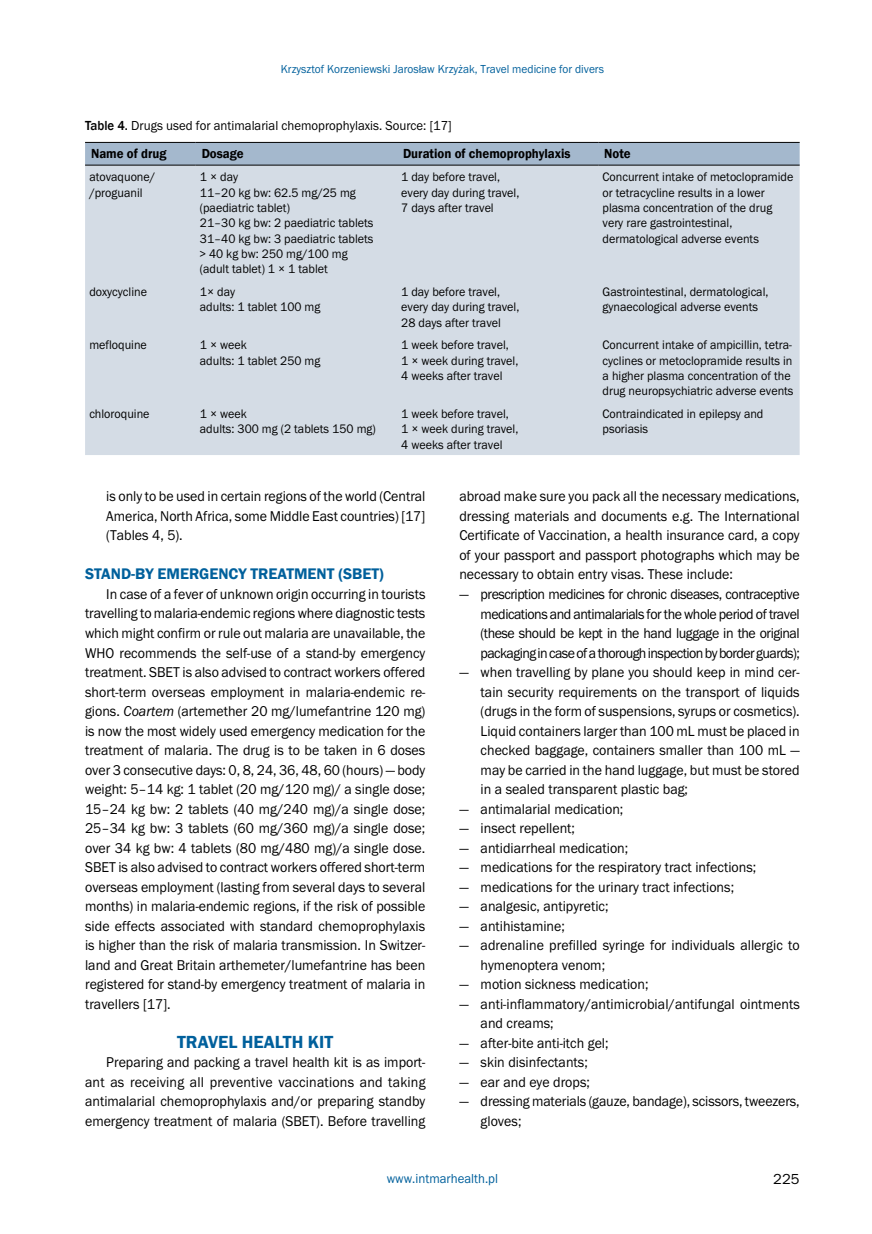
<style>
.page{position:relative;width:872px;height:1234px;background:#fff}
.page>*{position:absolute;margin:0;border:0;box-sizing:border-box;transform-origin:0 0}
.t1{font:600 18px "Franklin Gothic";color:#00609c}
.t2{font:600 15.75px "Franklin Gothic";color:#00609c}
.t3{font:15px "Franklin Got Itc TEE";color:#000}
.t4{font:14.7px/19.5px "Franklin Got Itc TEE";color:#000;text-align:justify;scale:.95 1}
.t5{font:13.5px "Franklin Got Itc TEE";color:#000;scale:.95 1}
.t6{font:600 13.5px "Franklin Gothic";color:#000;scale:.95 1}
.t7{font:13.5px "Franklin Got Itc TEE";color:#00609c;scale:.95 1}
.t8{font:12.75px/15.3px "Franklin Got Itc TEE";color:#000;scale:.95 1}
.t9{font:12px "Franklin Got Itc TEE";color:#00609c;scale:.95 1}
.s1{font-family:"Franklin Gothic";font-weight:500}
.s2{font-style:italic}
</style>
<div class="page">
<div style="left:85px;top:143px;width:714px;height:22px;background:#a4b8cd"></div>
<div style="left:85px;top:166px;width:714px;height:289px;background:#d4dce5"></div>
<hr style="left:85px;top:142px;width:111px;height:1px;background:#000">
<hr style="left:196px;top:142px;width:201px;height:1px;background:#000">
<hr style="left:397px;top:142px;width:201px;height:1px;background:#000">
<hr style="left:598px;top:142px;width:201px;height:1px;background:#000">
<hr style="left:85px;top:165px;width:111px;height:1px;background:#000">
<hr style="left:196px;top:165px;width:201px;height:1px;background:#000">
<hr style="left:397px;top:165px;width:201px;height:1px;background:#000">
<hr style="left:598px;top:165px;width:201px;height:1px;background:#000">
<p class="t9" style="left:281px;top:62px;width:342px">Krzysztof Korzeniewski Jarosław Krzyżak, Travel medicine for divers</p>
<p class="t5" style="left:85px;top:118px;width:387px"><span class="s1">Table 4.</span> Drugs used for antimalarial chemoprophylaxis. Source: [17]</p>
<p class="t6" style="left:91px;top:145px;width:81px">Name of drug</p>
<p class="t6" style="left:202px;top:145px;width:46px">Dosage</p>
<p class="t6" style="left:403px;top:145px;width:178px">Duration of chemoprophylaxis</p>
<p class="t6" style="left:604px;top:145px;width:29px">Note</p>
<p class="t8" style="left:89px;top:170px;width:71px">atovaquone/ /proguanil</p>
<p class="t8" style="left:200px;top:170px;width:184px">1 × day<br>11–20 kg bw: 62.5 mg/25 mg (paediatric tablet)<br>21–30 kg bw: 2 paediatric tablets<br>31–40 kg bw: 3 paediatric tablets &gt; 40 kg bw: 250 mg/100 mg (adult tablet) 1 × 1 tablet</p>
<p class="t8" style="left:401px;top:170px;width:126px">1 day before travel, every day during travel,<br>7 days after travel</p>
<p class="t8" style="left:602px;top:170px;width:202px">Concurrent intake of metoclopramide or tetracycline results in a lower plasma concentration of the drug very rare gastrointestinal, dermatological adverse events</p>
<p class="t8" style="left:89px;top:284px;width:62px">doxycycline</p>
<p class="t8" style="left:200px;top:284px;width:128px">1× day<br>adults: 1 tablet 100 mg</p>
<p class="t8" style="left:401px;top:284px;width:126px">1 day before travel, every day during travel,<br>28 days after travel</p>
<p class="t8" style="left:602px;top:284px;width:176px">Gastrointestinal, dermatological, gynaecological adverse events</p>
<p class="t8" style="left:89px;top:337px;width:62px">mefloquine</p>
<p class="t8" style="left:200px;top:337px;width:128px">1 × week<br>adults: 1 tablet 250 mg</p>
<p class="t8" style="left:401px;top:337px;width:125px">1 week before travel,<br>1 × week during travel,<br>4 weeks after travel</p>
<p class="t8" style="left:602px;top:337px;width:202px">Concurrent intake of ampicillin, tetra&shy;cyclines or metoclopramide results in a higher plasma concentration of the drug neuropsychiatric adverse events</p>
<p class="t8" style="left:89px;top:406px;width:65px">chloroquine</p>
<p class="t8" style="left:200px;top:406px;width:187px">1 × week<br>adults: 300 mg (2 tablets 150 mg)</p>
<p class="t8" style="left:401px;top:406px;width:125px">1 week before travel,<br>1 × week during travel,<br>4 weeks after travel</p>
<p class="t8" style="left:602px;top:406px;width:171px">Contraindicated in epilepsy and psoriasis</p>
<p class="t4" style="left:106px;top:487px;width:337px">is only to be used in certain regions of the world (Central America, North Africa, some Middle East countries) [17] (Tables 4, 5).</p>
<p class="t2" style="left:85px;top:564px;width:11px">Stand</p>
<p class="t2" style="left:131px;top:564px;width:38px">-by eme</p>
<p class="t2" style="left:189px;top:564px;width:90px">rgency treatment</p>
<p class="t2" style="left:338px;top:564px;width:47px">(SB ET)</p>
<p class="t4" style="left:85px;top:584px;width:360px;text-indent:21px">In case of a fever of unknown origin occurring in tourists travelling to malaria-endemic regions where diagnostic tests which might confirm or rule out malaria are unavailable, the WHO recommends the self-use of a stand-by emergency treatment. SBET is also advised to contract workers offered short-term overseas employment in malaria-endemic re&shy;gions. <span class="s2">Coartem</span> (artemether 20 mg/lumefantrine 120 mg) is now the most widely used emergency medication for the treatment of malaria. The drug is to be taken in 6 doses over 3 consecutive days: 0, 8, 24, 36, 48, 60 (hours) — body weight: 5–14 kg: 1 tablet (20 mg/120 mg)/ a single dose; 15–24 kg bw: 2 tablets (40 mg/240 mg)/a single dose; 25–34 kg bw: 3 tablets (60 mg/360 mg)/a single dose; over 34 kg bw: 4 tablets (80 mg/480 mg)/a single dose.<br>SBET is also advised to contract workers offered short-term overseas employment (lasting from several days to several months) in malaria-endemic regions, if the risk of possible side effects associated with standard chemoprophylaxis is higher than the risk of malaria transmission. In Switzer&shy;land and Great Britain arthemeter/lumefantrine has been registered for stand-by emergency treatment of malaria in travellers [17].</p>
<p class="t1" style="left:177px;top:1030px;width:158px">TRAVEL HEALTH KIT</p>
<p class="t4" style="left:85px;top:1052px;width:360px;text-indent:21px">Preparing and packing a travel health kit is as import&shy;ant as receiving all preventive vaccinations and taking antimalarial chemoprophylaxis and/or preparing standby emergency treatment of malaria (SBET). Before travelling</p>
<p class="t4" style="left:459px;top:487px;width:360px">abroad make sure you pack all the necessary medications, dressing materials and documents e.g. The International Certificate of Vaccination, a health insurance card, a copy of your passport and passport photographs which may be necessary to obtain entry visas. These include:</p>
<p class="t4" style="left:480px;top:584px;width:337px;text-indent:-21px">— prescription medicines for chronic diseases, contraceptive medications and antimalarials for the whole period of travel (these should be kept in the hand luggage in the original packaging in case of a thorough inspection by border guards);</p>
<p class="t4" style="left:480px;top:662px;width:337px;text-indent:-21px">— when travelling by plane you should keep in mind cer&shy;tain security requirements on the transport of liquids (drugs in the form of suspensions, syrups or cosmetics).<br>Liquid containers larger than 100 mL must be placed in checked baggage, containers smaller than 100 mL — may be carried in the hand luggage, but must be stored in a sealed transparent plastic bag;</p>
<p class="t4" style="left:459px;top:799px;width:174px">— antimalarial medication;</p>
<p class="t4" style="left:459px;top:818px;width:123px">— insect repellent;</p>
<p class="t4" style="left:459px;top:838px;width:179px">— antidiarrheal medication;</p>
<p class="t4" style="left:459px;top:857px;width:314px">— medications for the respiratory tract infections;</p>
<p class="t4" style="left:459px;top:877px;width:291px">— medications for the urinary tract infections;</p>
<p class="t4" style="left:459px;top:896px;width:158px">— analgesic, antipyretic;</p>
<p class="t4" style="left:459px;top:916px;width:112px">— antihistamine;</p>
<p class="t4" style="left:480px;top:935px;width:337px;text-indent:-21px">— adrenaline prefilled syringe for individuals allergic to hymenoptera venom;</p>
<p class="t4" style="left:459px;top:974px;width:201px">— motion sickness medication;</p>
<p class="t4" style="left:480px;top:994px;width:337px;text-indent:-21px">— anti-inflammatory/antimicrobial/antifungal ointments and creams;</p>
<p class="t4" style="left:459px;top:1033px;width:159px">— after-bite anti-itch gel;</p>
<p class="t4" style="left:459px;top:1052px;width:137px">— skin disinfectants;</p>
<p class="t4" style="left:459px;top:1072px;width:139px">— ear and eye drops;</p>
<p class="t4" style="left:480px;top:1091px;width:337px;text-indent:-21px">— dressing materials (gauze, bandage), scissors, tweezers, gloves;</p>
<p class="t7" style="left:387px;top:1170px;width:119px">www.intmarhealth.pl</p>
<p class="t3" style="left:773px;top:1170px;width:28px">225</p>
</div>
